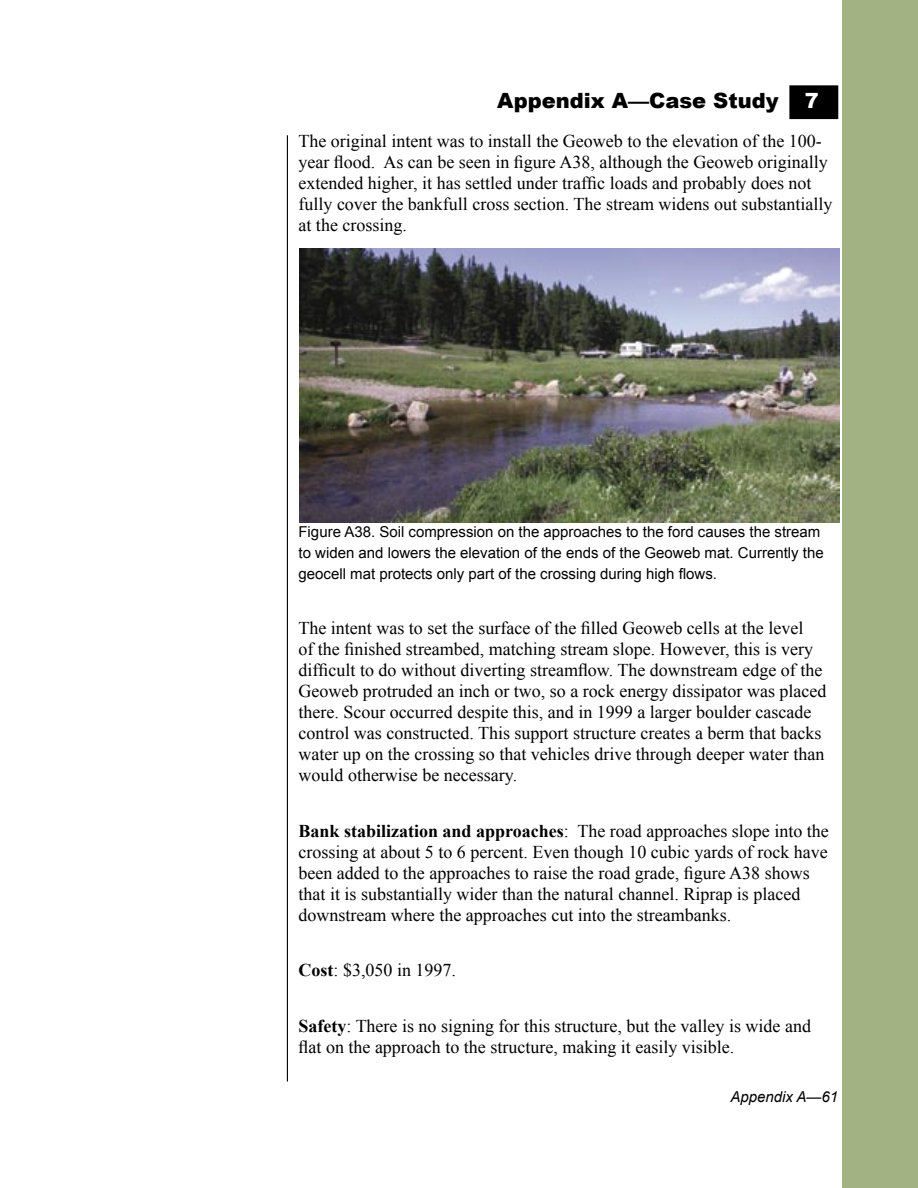
<style>
.page{position:relative;width:918px;height:1188px;background:#fff}
.page>*{position:absolute;margin:0;border:0;box-sizing:border-box;transform-origin:0 0}
.t1{font:900 21px "Arial";color:#000}
.t2{font:900 21px "Arial";color:#fff}
.indent{font:18px/21px "Times New Roman";color:#000}
.indent-2{font:15px/21px "Arial";color:#000}
.t3{font:italic 15px "Arial";color:#000}
.s1{font-weight:700}
</style>
<div class="page">
<hr style="left:287px;top:135px;width:1px;height:947px;background:#000">
<div style="left:790px;top:86px;width:48px;height:32px;background:#000"></div>
<div style="left:789px;top:85px;width:49px;height:34px;border:2px solid #000"></div>
<div style="left:843px;top:0;width:75px;height:1188px;background:#a3b282"></div>
<img style="left:299px;top:248px;width:540px;height:275px">
<p class="t1" style="left:497px;top:89px;width:283px">Appendix A—Case Study</p>
<p class="indent" style="left:298px;top:131px;width:536px">The original intent was to install the Geoweb to the elevation of the 100- year flood. As can be seen in figure A38, although the Geoweb originally extended higher, it has settled under traffic loads and probably does not fully cover the bankfull cross section. The stream widens out substantially at the crossing.</p>
<p class="t2" style="left:805px;top:89px;width:16px">7</p>
<p class="indent-2" style="left:298px;top:521px;width:527px">Figure A38. Soil compression on the approaches to the ford causes the stream to widen and lowers the elevation of the ends of the Geoweb mat. Currently the geocell mat protects only part of the crossing during high flows.</p>
<p class="indent" style="left:298px;top:617px;width:530px">The intent was to set the surface of the filled Geoweb cells at the level<br>of the finished streambed, matching stream slope. However, this is very difficult to do without diverting streamflow. The downstream edge of the Geoweb protruded an inch or two, so a rock energy dissipator was placed there. Scour occurred despite this, and in 1999 a larger boulder cascade control was constructed. This support structure creates a berm that backs water up on the crossing so that vehicles drive through deeper water than would otherwise be necessary.</p>
<p class="indent" style="left:298px;top:820px;width:532px"><span class="s1">Bank stabilization and approaches</span>: The road approaches slope into the crossing at about 5 to 6 percent. Even though 10 cubic yards of rock have been added to the approaches to raise the road grade, figure A38 shows that it is substantially wider than the natural channel. Riprap is placed downstream where the approaches cut into the streambanks.</p>
<p class="indent" style="left:298px;top:959px;width:159px"><span class="s1">Cost</span>: $3,050 in 1997.</p>
<p class="indent" style="left:298px;top:1015px;width:514px"><span class="s1">Safety</span>: There is no signing for this structure, but the valley is wide and flat on the approach to the structure, making it easily visible.</p>
<p class="t3" style="left:730px;top:1088px;width:109px">Appendix A—61</p>
</div>
